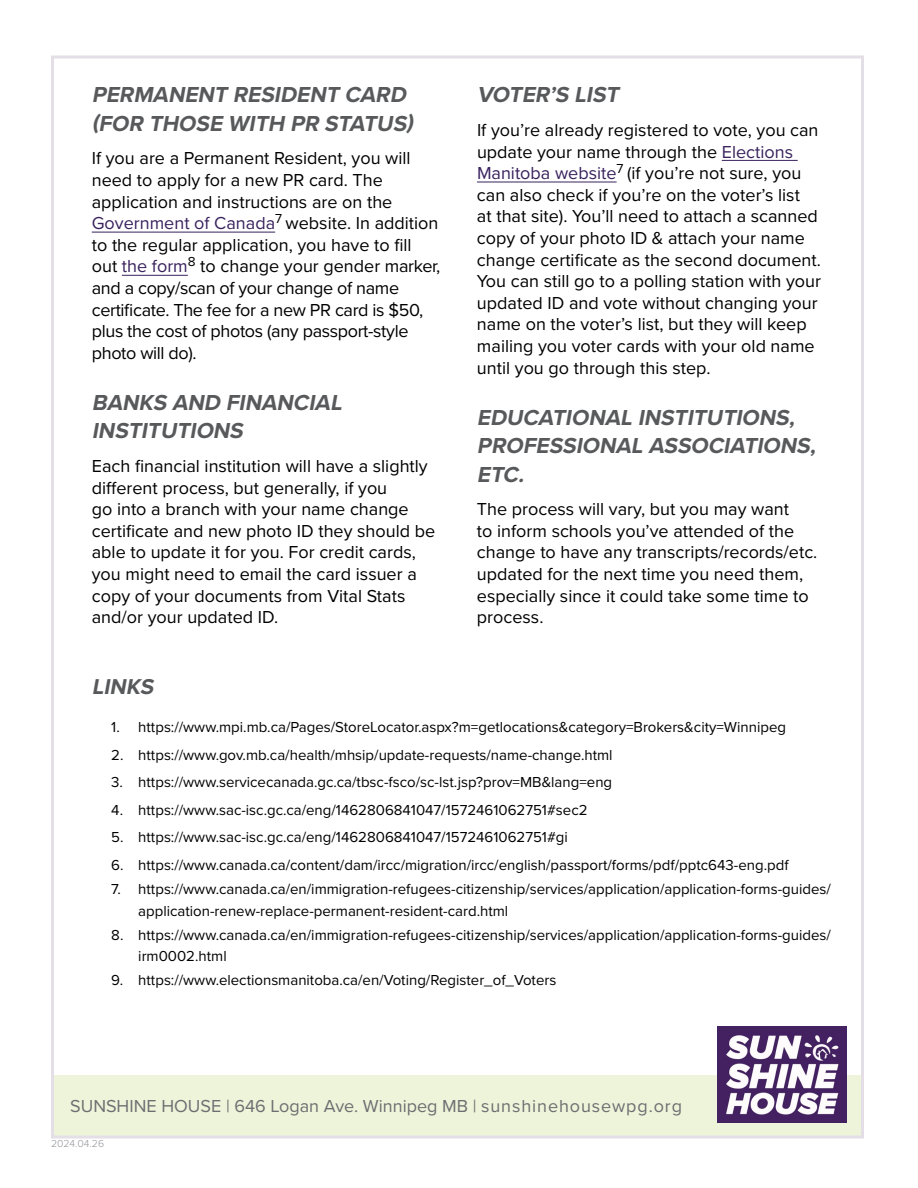
<style>
.page{position:relative;width:918px;height:1188px;background:#fff}
.page>*{position:absolute;margin:0;border:0;box-sizing:border-box;transform-origin:0 0}
.t1{font:italic 700 22.5px/28.5px "Proxima Nova";color:#58595b}
.t2{font:italic 700 22.35px "Proxima Nova";color:#58595b}
.t3{font:18px/21.6px "Proxima Nova";color:#000}
.t4{font:18px "Proxima Nova";color:#6d6e71}
.t5{font:15px/21.6px "Proxima Nova";color:#000}
.t6{font:300 10.5px "Proxima Nova";color:#939598}
.s1{color:#39225d}
</style>
<div class="page">
<div style="left:54px;top:1075px;width:807px;height:61px;background:#edf4d9"></div>
<hr style="left:92px;top:232px;width:183px;height:1px;background:#39225d">
<hr style="left:122px;top:275px;width:66px;height:1px;background:#39225d">
<hr style="left:722px;top:160px;width:76px;height:1px;background:#39225d">
<hr style="left:477px;top:182px;width:140px;height:1px;background:#39225d">
<img style="left:718px;top:1027px;width:128px;height:96px">
<p class="t1" style="left:92px;top:80px;width:328px">PERMANENT RESIDENT CARD (FOR THOSE WITH PR STATUS)</p>
<p class="t3" style="left:92px;top:147px;width:350px">If you are a Permanent Resident, you will need to apply for a new PR card. The application and instructions are on the <span class="s1">Government of Canada</span><sup>7</sup> website. In addition to the regular application, you have to fill out <span class="s1">the form</span><sup>8</sup> to change your gender marker, and a copy/scan of your change of name certificate. The fee for a new PR card is $50, plus the cost of photos (any passport-style photo will do).</p>
<p class="t1" style="left:92px;top:388px;width:257px">BANKS AND FINANCIAL<br>INSTITUTIONS</p>
<p class="t3" style="left:92px;top:454px;width:345px">Each financial institution will have a slightly different process, but generally, if you<br>go into a branch with your name change certificate and new photo ID they should be able to update it for you. For credit cards, you might need to email the card issuer a copy of your documents from Vital Stats and/or your updated ID.</p>
<p class="t2" style="left:92px;top:670px;width:69px">LINKS</p>
<p class="t1" style="left:477px;top:80px;width:149px">VOTER’S LIST</p>
<p class="t3" style="left:477px;top:118px;width:346px">If you’re already registered to vote, you can update your name through the <span class="s1">Elections Manitoba website</span><sup>7</sup> (if you’re not sure, you can also check if you’re on the voter’s list<br>at that site). You’ll need to attach a scanned copy of your photo ID &amp; attach your name change certificate as the second document.<br>You can still go to a polling station with your updated ID and vote without changing your name on the voter’s list, but they will keep mailing you voter cards with your old name until you go through this step.</p>
<p class="t1" style="left:477px;top:402px;width:346px">EDUCATIONAL INSTITUTIONS,<br>PROFESSIONAL ASSOCIATIONS,<br>ETC.</p>
<p class="t3" style="left:477px;top:498px;width:342px">The process will vary, but you may want<br>to inform schools you’ve attended of the change to have any transcripts/records/etc. updated for the next time you need them, especially since it could take some time to process.</p>
<p class="t5" style="left:111px;top:715px;width:676px">1. https://www.mpi.mb.ca/Pages/StoreLocator.aspx?m=getlocations&amp;category=Brokers&amp;city=Winnipeg</p>
<p class="t5" style="left:111px;top:743px;width:503px">2. https://www.gov.mb.ca/health/mhsip/update-requests/name-change.html</p>
<p class="t5" style="left:111px;top:771px;width:502px">3. https://www.servicecanada.gc.ca/tbsc-fsco/sc-lst.jsp?prov=MB&amp;lang=eng</p>
<p class="t5" style="left:111px;top:798px;width:478px">4. https://www.sac-isc.gc.ca/eng/1462806841047/1572461062751#sec2</p>
<p class="t5" style="left:111px;top:826px;width:458px">5. https://www.sac-isc.gc.ca/eng/1462806841047/1572461062751#gi</p>
<p class="t5" style="left:111px;top:853px;width:679px">6. https://www.canada.ca/content/dam/ircc/migration/ircc/english/passport/forms/pdf/pptc643-eng.pdf</p>
<p class="t5" style="left:138px;top:877px;width:694px;text-indent:-27px">7. https://www.canada.ca/en/immigration-refugees-citizenship/services/application/application-forms-guides/ application-renew-replace-permanent-resident-card.html</p>
<p class="t5" style="left:138px;top:923px;width:694px;text-indent:-27px">8. https://www.canada.ca/en/immigration-refugees-citizenship/services/application/application-forms-guides/ irm0002.html</p>
<p class="t5" style="left:111px;top:969px;width:447px">9. https://www.electionsmanitoba.ca/en/Voting/Register_of_Voters</p>
<p class="t4" style="left:70px;top:1093px;width:613px">SUNSHINE HOUSE | 646 Logan Ave. Winnipeg MB | sunshinehousewpg.org</p>
<p class="t6" style="left:51px;top:1135px;width:55px">2024.04.26</p>
</div>
